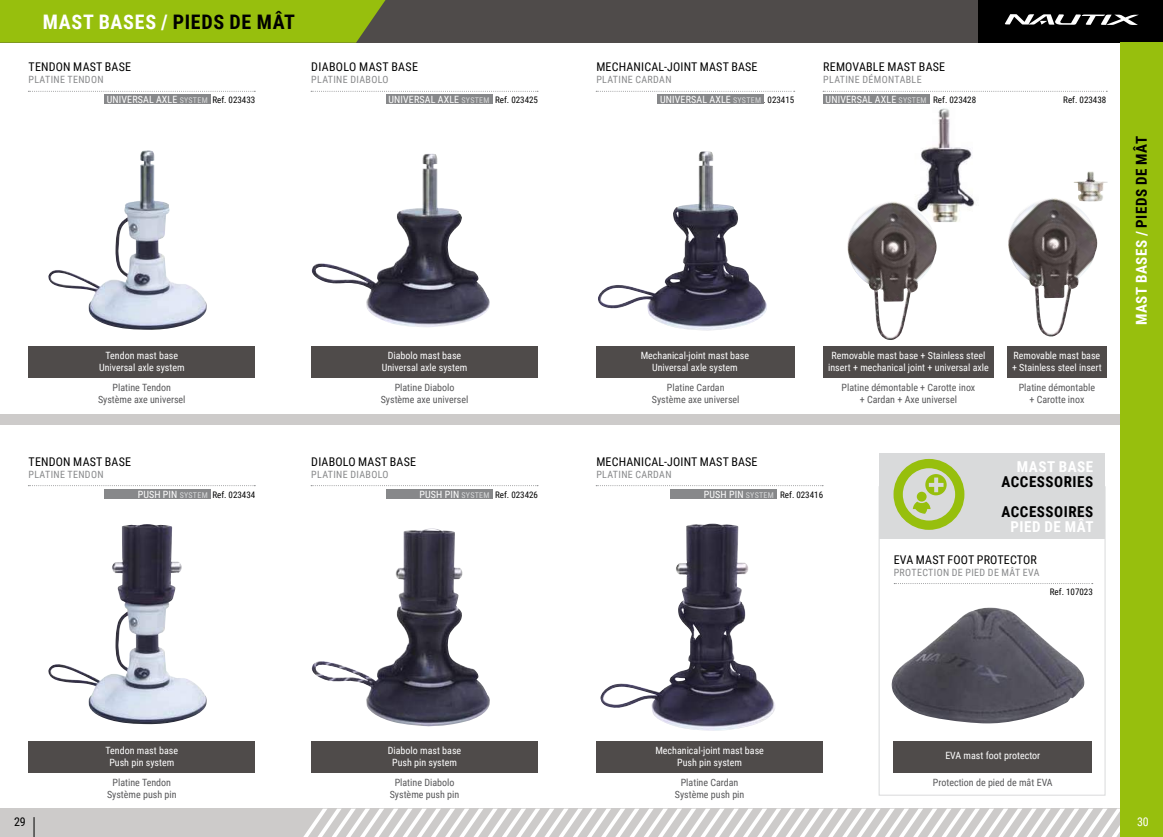
<style>
.page{position:relative;width:1163px;height:837px;background:#fff}
.page>*{position:absolute;margin:0;border:0;box-sizing:border-box;transform-origin:0 0}
.t1{font:700 20px "Roboto Condensed";letter-spacing:.035em;color:#fff}
.t2{font:700 15px "Roboto Condensed";letter-spacing:.035em;color:#fff}
.t3{font:700 15px/30px "Roboto Condensed";color:#000}
.t4{font:12px "Roboto Condensed";letter-spacing:.015em;color:#000}
.t5{font:12px "Roboto Condensed";color:#fff}
.t6{font:10px/12px "Roboto Condensed";color:#fff;text-align:center}
.t7{font:10px/12px "Roboto Condensed";color:#58585a;text-align:center}
.t8{font:10px "Roboto Condensed";letter-spacing:.035em;color:#87888a}
.t9{font:9px "Roboto Condensed";color:#000}
.t10{font:8px "Roboto Condensed";letter-spacing:.035em;color:#d9dadb}
.s1{color:#000}
.s2{font-size:8px;color:#d9dadb}
.s3{font-size:9px;color:#000}
.s4{font-size:10px;color:#fff}
</style>
<div class="page">
<div style="left:0;top:414px;width:1162px;height:10px;background:#cdcbca"></div>
<div style="left:0;top:808px;width:1162px;height:28px;background:#cdcbca"></div>
<svg style="left:304px;top:808px;width:816px;height:28px"></svg>
<div style="left:0;top:0;width:1162px;height:43px;background:#4f4b4a"></div>
<div style="left:978px;top:0;width:184px;height:43px;background:#000"></div>
<svg style="left:1004px;top:14px;width:134px;height:11px"></svg>
<div style="left:1120px;top:43px;width:42px;height:793px;background:#97bf0d"></div>
<div style="left:0;top:0;width:385px;height:43px;background:#97bf0d"></div>
<svg style="left:34px;top:817px;width:1px;height:19px"></svg>
<div style="left:28px;top:347px;width:227px;height:31px;background:#4f4b4a"></div>
<img style="left:48px;top:150px;width:159px;height:180px">
<svg style="left:28px;top:91px;width:227px;height:1px"></svg>
<div style="left:28px;top:741px;width:227px;height:31px;background:#4f4b4a"></div>
<img style="left:48px;top:524px;width:159px;height:200px">
<svg style="left:28px;top:485px;width:227px;height:1px"></svg>
<div style="left:596px;top:347px;width:198px;height:31px;background:#4f4b4a"></div>
<img style="left:598px;top:151px;width:169px;height:180px">
<svg style="left:596px;top:91px;width:198px;height:1px"></svg>
<div style="left:596px;top:741px;width:227px;height:31px;background:#4f4b4a"></div>
<img style="left:600px;top:523px;width:175px;height:208px">
<svg style="left:596px;top:485px;width:227px;height:1px"></svg>
<div style="left:311px;top:347px;width:227px;height:31px;background:#4f4b4a"></div>
<img style="left:311px;top:153px;width:179px;height:174px">
<svg style="left:311px;top:91px;width:227px;height:1px"></svg>
<div style="left:311px;top:741px;width:227px;height:31px;background:#4f4b4a"></div>
<img style="left:311px;top:528px;width:179px;height:199px">
<svg style="left:311px;top:485px;width:227px;height:1px"></svg>
<div style="left:893px;top:741px;width:198px;height:31px;background:#4f4b4a"></div>
<img style="left:891px;top:607px;width:193px;height:116px">
<svg style="left:894px;top:583px;width:198px;height:1px"></svg>
<div style="left:878px;top:486px;width:227px;height:309px;border:1px solid #d9dadb"></div>
<div style="left:879px;top:453px;width:225px;height:85px;background:#d9dadb"></div>
<svg style="left:893px;top:459px;width:71px;height:70px"></svg>
<div style="left:104px;top:94px;width:106px;height:10px;background:#87888a"></div>
<div style="left:386px;top:94px;width:106px;height:10px;background:#87888a"></div>
<div style="left:657px;top:94px;width:106px;height:10px;background:#87888a"></div>
<img style="left:1008px;top:198px;width:90px;height:139px">
<svg style="left:1068px;top:182px;width:40px;height:21px"></svg>
<img style="left:1073px;top:171px;width:34px;height:31px">
<img style="left:847px;top:202px;width:90px;height:138px">
<img style="left:903px;top:108px;width:72px;height:114px">
<div style="left:823px;top:347px;width:170px;height:31px;background:#4f4b4a"></div>
<div style="left:1006px;top:347px;width:100px;height:31px;background:#4f4b4a"></div>
<svg style="left:823px;top:91px;width:284px;height:1px"></svg>
<div style="left:822px;top:94px;width:107px;height:10px;background:#87888a"></div>
<div style="left:104px;top:488px;width:106px;height:10px;background:#87888a"></div>
<div style="left:386px;top:488px;width:106px;height:10px;background:#87888a"></div>
<div style="left:670px;top:488px;width:106px;height:10px;background:#87888a"></div>
<h1 class="t1" style="left:43px;top:8px;width:254px">MAST BASES / <span class="s1">PIEDS DE MÂT</span></h1>
<p class="t4" style="left:29px;top:59px;width:104px">Tendon mast base</p>
<p class="t8" style="left:29px;top:73px;width:76px">Platine Tendon</p>
<p class="t4" style="left:311px;top:59px;width:108px">Diabolo mast base</p>
<p class="t8" style="left:311px;top:73px;width:79px">Platine Diabolo</p>
<p class="t4" style="left:596px;top:59px;width:163px">Mechanical-joi nt mast base</p>
<p class="t8" style="left:596px;top:73px;width:77px">Plati ne Cardan</p>
<p class="t4" style="left:823px;top:59px;width:123px">Rem ovable mast base</p>
<p class="t8" style="left:823px;top:73px;width:100px">Platine démontable</p>
<p class="t6" style="left:107px;top:93px;width:101px">universal axle <span class="s2">System</span></p>
<p class="t6" style="left:388px;top:93px;width:101px">universal axle <span class="s2">System</span></p>
<p class="t6" style="left:660px;top:93px;width:101px">universal axle <span class="s2">System</span></p>
<p class="t9" style="left:212px;top:94px;width:44px">Ref. 023433</p>
<p class="t9" style="left:495px;top:94px;width:44px">Ref. 023425</p>
<p class="t9" style="left:751px;top:94px;width:44px">Ref. 023415</p>
<p class="t6" style="left:825px;top:93px;width:152px">universal axle <span class="s2">System</span> <span class="s3">Ref. 023428</span></p>
<p class="t9" style="left:1063px;top:94px;width:44px">Ref. 023438</p>
<p class="t6" style="left:99px;top:349px;width:87px">Tendon mast base<br>Universal axle system</p>
<p class="t7" style="left:98px;top:381px;width:89px">Platine Tendon<br>Système axe universel</p>
<p class="t6" style="left:382px;top:349px;width:87px">Diabolo mast base<br>Universal axle system</p>
<p class="t7" style="left:381px;top:381px;width:89px">Platine Diabolo<br>Système axe universel</p>
<p class="t6" style="left:640px;top:349px;width:110px">Mechanical-joint mast base<br>Universal axle system</p>
<p class="t7" style="left:652px;top:381px;width:89px">Platine Cardan<br>Système axe universel</p>
<p class="t6" style="left:828px;top:349px;width:162px">Removable mast base + Stainless steel insert + mechanical joint + universal axle</p>
<p class="t6" style="left:1011px;top:349px;width:91px;text-align:left">Removable mast base + Stainless steel insert</p>
<p class="t7" style="left:841px;top:381px;width:135px">Platine démontable + Carotte inox + Cardan + Axe universel</p>
<p class="t7" style="left:1018px;top:381px;width:78px">Platine démontable + Carotte inox</p>
<p class="t4" style="left:29px;top:453px;width:104px">Tendon mast base</p>
<p class="t8" style="left:29px;top:467px;width:76px">Platine Tendon</p>
<p class="t4" style="left:311px;top:453px;width:106px">Diabolo mast base</p>
<p class="t8" style="left:311px;top:467px;width:79px">Platine Diabolo</p>
<p class="t4" style="left:596px;top:453px;width:163px">Mechanical-joi nt mast base</p>
<p class="t8" style="left:596px;top:467px;width:77px">Plati ne Cardan</p>
<p class="t6" style="left:138px;top:487px;width:12px">PUSH</p>
<p class="t10" style="left:163px;top:489px;width:45px"><span class="s4">PIN</span> System</p>
<p class="t6" style="left:419px;top:487px;width:12px">PUSH</p>
<p class="t10" style="left:444px;top:489px;width:45px"><span class="s4">PIN</span> System</p>
<p class="t6" style="left:703px;top:487px;width:12px">PUSH</p>
<p class="t10" style="left:729px;top:489px;width:45px"><span class="s4">PIN</span> System</p>
<p class="t9" style="left:212px;top:488px;width:44px">Ref. 023434</p>
<p class="t9" style="left:495px;top:488px;width:44px">Ref. 023426</p>
<p class="t9" style="left:780px;top:488px;width:44px">Ref. 023416</p>
<h2 class="t2" style="left:1016px;top:455px;width:78px">MAST BASE</h2>
<h2 class="t3" style="left:1001px;top:465px;width:19px">ACCESSORIES<br>ACCESSOIRES</h2>
<h2 class="t2" style="left:1010px;top:515px;width:85px">PIED DE MÂT</h2>
<p class="t4" style="left:893px;top:551px;width:145px">EVA mast foot protector</p>
<p class="t8" style="left:893px;top:565px;width:147px">Protecti on de pi ed de mât EVA</p>
<p class="t9" style="left:1049px;top:585px;width:44px">Ref. 107023</p>
<h2 class="t2" style="left:1130px;top:397px;width:263px;rotate:-90deg">MAST BASES / <span class="s1">PIEDS DE MÂT</span></h2>
<p class="t6" style="left:106px;top:743px;width:74px">Tendon mast base<br>Push pin system</p>
<p class="t7" style="left:107px;top:775px;width:71px">Platine Tendon<br>Système push pin</p>
<p class="t6" style="left:388px;top:743px;width:75px">Diabolo mast base<br>Push pin system</p>
<p class="t7" style="left:390px;top:775px;width:71px">Platine Diabolo<br>Système push pin</p>
<p class="t6" style="left:655px;top:743px;width:110px">Mechanical-joint mast base<br>Push pin system</p>
<p class="t7" style="left:674px;top:775px;width:71px">Platine Cardan<br>Système push pin</p>
<p class="t6" style="left:945px;top:749px;width:6px">EVA</p>
<p class="t6" style="left:963px;top:749px;width:78px">mast foot protector</p>
<p class="t7" style="left:932px;top:776px;width:110px">Protection de pied de mât EVA</p>
<p class="t4" style="left:14px;top:813px;width:13px">29</p>
<p class="t5" style="left:1136px;top:813px;width:13px">30</p>
</div>
